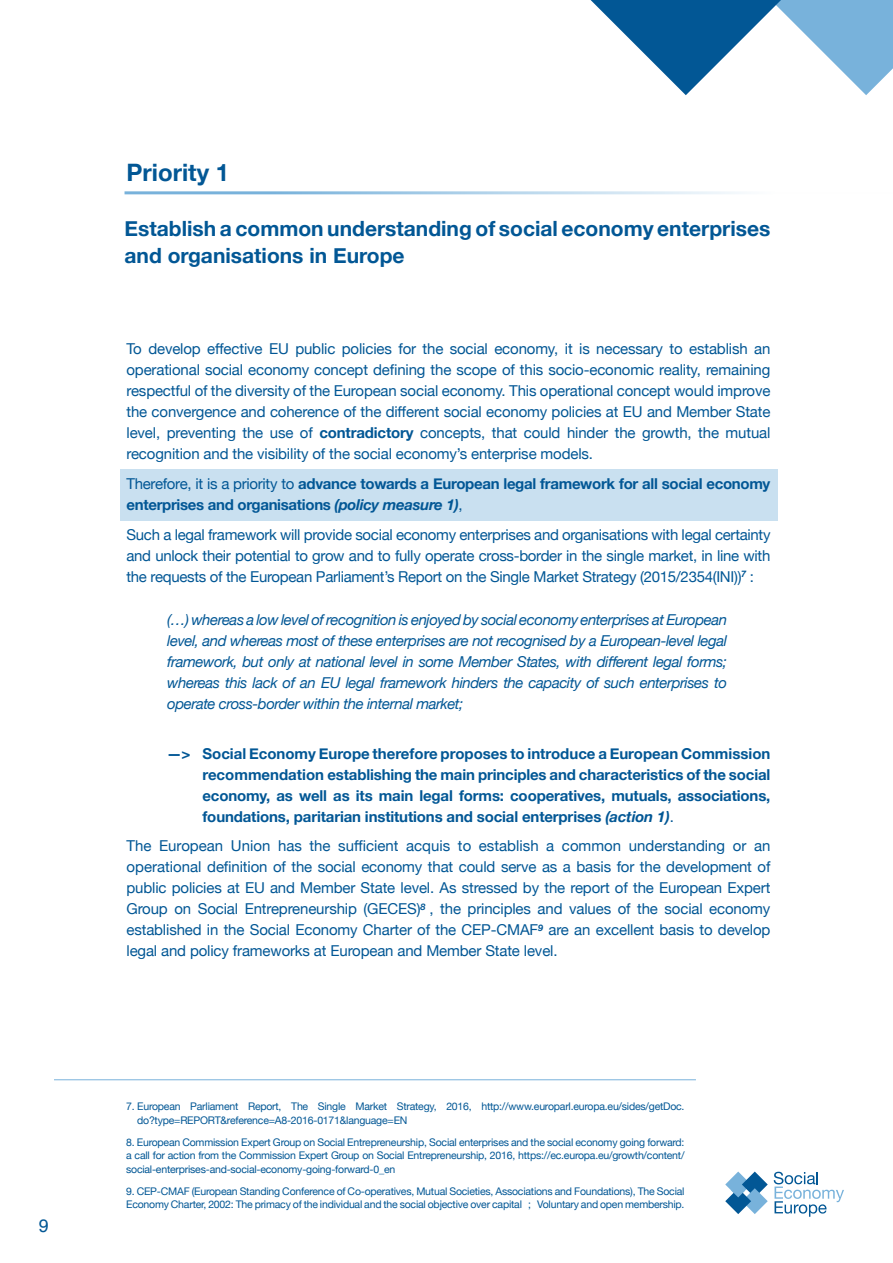
<style>
.page{position:relative;width:893px;height:1263px;background:#fff}
.page>*{position:absolute;margin:0;border:0;box-sizing:border-box;transform-origin:0 0}
.t1{font:700 24px "Helvetica Neue";color:#025795}
.t2{font:700 21px/27px "Helvetica Neue";color:#025795}
.t3{font:18px "Helvetica";color:#025795}
.t4{font:15px/21px "Helvetica Neue";letter-spacing:-.01em;color:#025795;text-align:justify}
.t5{font:700 15px/21px "Helvetica Neue";letter-spacing:-.02em;color:#025795}
.t6{font:italic 15px/21px "Helvetica Neue";letter-spacing:-.03em;color:#025795;text-align:justify}
.t7{font:10.5px/13.5px "Helvetica Neue";letter-spacing:-.02em;color:#025795}
.s1{font-weight:700}
.s2{font-weight:400}
.s3{font-style:italic}
</style>
<div class="page">
<div style="left:120px;top:470px;width:658px;height:51px;background:#c9e0f0"></div>
<svg style="left:725px;top:1171px;width:43px;height:43px"></svg>
<svg style="left:774px;top:1172px;width:70px;height:45px"></svg>
<hr style="left:125px;top:191px;width:768px;height:3px;background:#78b2db">
<hr style="left:54px;top:1079px;width:642px;height:1px;background:#78b2db">
<svg style="left:591px;top:0;width:302px;height:95px"></svg>
<p class="t3" style="left:39px;top:1211px;width:12px">9</p>
<h1 class="t1" style="left:126px;top:153px;width:104px">Priority 1</h1>
<h2 class="t2" style="left:125px;top:215px;width:647px">Establish a common understanding of social economy enterprises and organisations in Europe</h2>
<p class="t4" style="left:126px;top:339px;width:645px">To develop effective EU public policies for the social economy, it is necessary to establish an operational social economy concept defining the scope of this socio-economic reality, remaining respectful of the diversity of the European social economy. This operational concept would improve the convergence and coherence of the different social economy policies at EU and Member State level, preventing the use of <span class="s1">contradictory</span> concepts, that could hinder the growth, the mutual recognition and the visibility of the social economy’s enterprise models.</p>
<p class="t5" style="left:126px;top:473px;width:645px"><span class="s2">Therefore, it is a priority to</span> advance towards a European legal framework for all social economy enterprises and organisations <span class="s3">(policy measure 1)</span><span class="s2">,</span></p>
<p class="t4" style="left:126px;top:524px;width:645px">Such a legal framework will provide social economy enterprises and organisations with legal certainty and unlock their potential to grow and to fully operate cross-border in the single market, in line with the requests of the European Parliament’s Report on the Single Market Strategy (2015/2354(INI))<sup>7</sup> :</p>
<p class="t6" style="left:167px;top:610px;width:561px">(…) whereas a low level of recognition is enjoyed by social economy enterprises at European level, and whereas most of these enterprises are not recognised by a European-level legal framework, but only at national level in some Member States, with different legal forms; whereas this lack of an EU legal framework hinders the capacity of such enterprises to operate cross-border within the internal market;</p>
<p class="t5" style="left:202px;top:743px;width:569px;text-align:justify;text-indent:-36px">—&gt; Social Economy Europe therefore proposes to introduce a European Commission recommendation establishing the main principles and characteristics of the social economy, as well as its main legal forms: cooperatives, mutuals, associations, foundations, paritarian institutions and social enterprises <span class="s3">(action 1)</span><span class="s2">.</span></p>
<p class="t4" style="left:126px;top:836px;width:645px">The European Union has the sufficient acquis to establish a common understanding or an operational definition of the social economy that could serve as a basis for the development of public policies at EU and Member State level. As stressed by the report of the European Expert Group on Social Entrepreneurship (GECES)<sup>8</sup> , the principles and values of the social economy established in the Social Economy Charter of the CEP-CMAF<sup>9</sup> are an excellent basis to develop legal and policy frameworks at European and Member State level.</p>
<p class="t7" style="left:137px;top:1100px;width:549px;text-indent:-11px">7. European Parliament Report, The Single Market Strategy, 2016, http://www.europarl.europa.eu/sides/getDoc. do?type=REPORT&amp;reference=A8-2016-0171&amp;language=EN</p>
<p class="t7" style="left:126px;top:1136px;width:560px;text-align:justify">8. European Commission Expert Group on Social Entrepreneurship, Social enterprises and the social economy going forward: a call for action from the Commission Expert Group on Social Entrepreneurship, 2016, https://ec.europa.eu/growth/content/ social-enterprises-and-social-economy-going-forward-0_en</p>
<p class="t7" style="left:126px;top:1185px;width:560px">9. CEP-CMAF (European Standing Conference of Co-operatives, Mutual Societies, Associations and Foundations), The Social<br>Economy Charter, 2002: The primacy of the individual and the social objective over capital ; Voluntary and open membership.</p>
</div>
